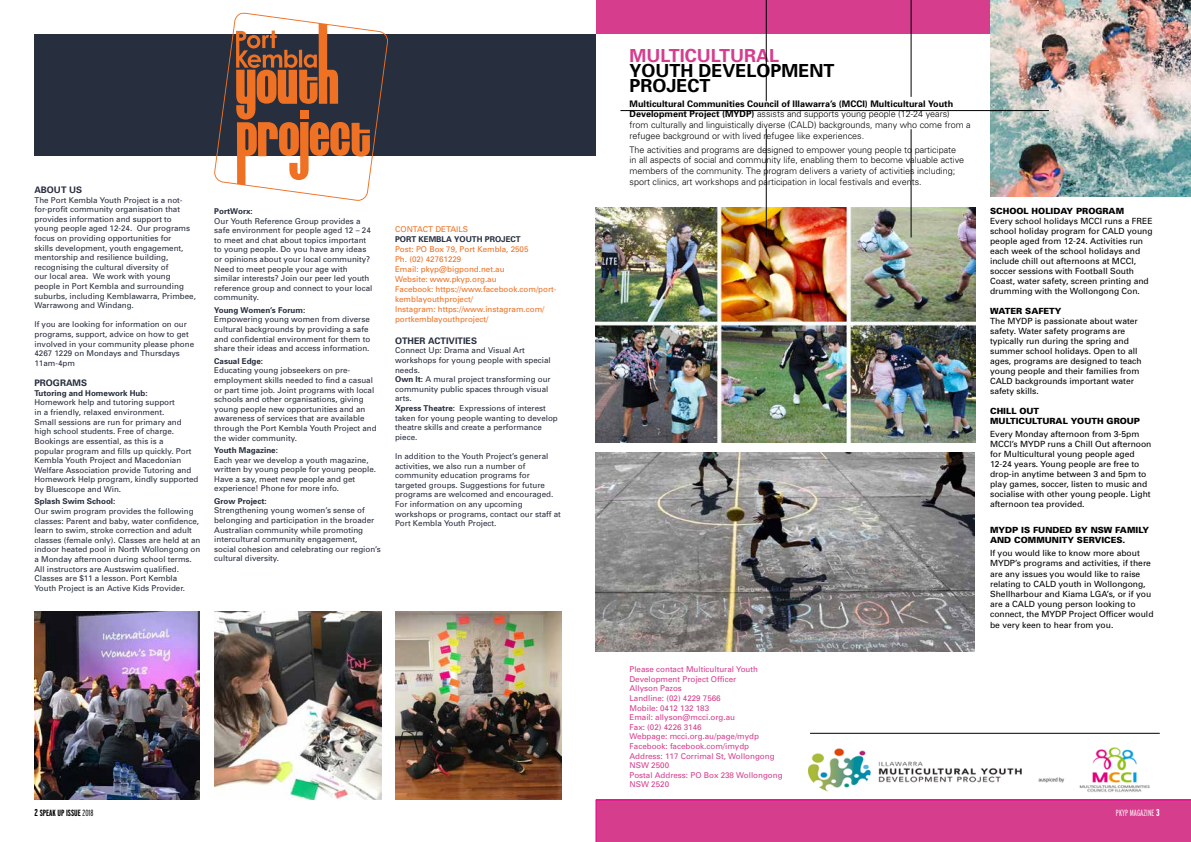
<style>
.page{position:relative;width:1191px;height:842px;background:#fff}
.page>*{position:absolute;margin:0;border:0;box-sizing:border-box;transform-origin:0 0}
.t1{font:700 18px/15px "Univers";color:#000}
.t2{font:700 18px "Univers";color:#d63d8d}
.t3{font:300 9px/10.8px "Univers";color:#000}
.t4{font:700 9px "Univers";color:#262d3d}
.t5{font:700 extra-condensed 9px "Interstate";color:#000}
.t6{font:300 extra-condensed 9px "Interstate";color:#fff}
.t7{font:8.5px/10px "Univers";color:#000}
.t8{font:900 8.5px/10px "Univers";color:#000}
.t9{font:8px/9.6px "Univers";color:#262d3d}
.t10{font:8px/9.6px "Univers";color:#d63d8d}
.t11{font:8px/9.6px "Univers";color:#272e3d}
.t12{font:8px/10px "Univers";color:#ee7124}
.t13{font:700 8px "Univers";color:#262d3d}
.s1{font-weight:700}
.s2{font-size:10px}
.s3{font-weight:300}
.s4{font-weight:700;font-size:10px}
</style>
<div class="page">
<div style="left:34px;top:34px;width:561px;height:122px;background:#272e3d"></div>
<div style="left:595px;top:799px;width:596px;height:43px;background:#d63d8d"></div>
<svg style="left:214px;top:13px;width:174px;height:188px"></svg>
<img style="left:808px;top:747px;width:342px;height:45px">
<img style="left:595px;top:207px;width:380px;height:236px">
<img style="left:595px;top:452px;width:379px;height:199px">
<div style="left:596px;top:0;width:595px;height:34px;background:#d63d8d"></div>
<hr style="left:810px;top:733px;width:349px;height:1px;background:#000">
<img style="left:990px;top:0;width:201px;height:196px">
<img style="left:34px;top:611px;width:166px;height:188px">
<img style="left:214px;top:611px;width:167px;height:188px">
<img style="left:395px;top:611px;width:166px;height:188px">
<hr style="left:766px;top:0;width:1px;height:101px;background:#000">
<hr style="left:766px;top:128px;width:1px;height:109px;background:#000">
<hr style="left:911px;top:0;width:1px;height:97px;background:#000">
<hr style="left:911px;top:129px;width:1px;height:108px;background:#000">
<hr style="left:620px;top:110px;width:429px;height:1px;background:#000">
<p class="t4" style="left:34px;top:184px;width:49px">ABOUT US</p>
<p class="t9" style="left:34px;top:195px;width:163px">The Port Kembla Youth Project is a not&shy;for-profit community organisation that provides information and support to young people aged 12-24. Our programs focus on providing opportunities for<br>skills development, youth engagement, mentorship and resilience building, recognising the cultural diversity of<br>our local area. We work with young people in Port Kembla and surrounding suburbs, including Kemblawarra, Primbee, Warrawong and Windang.</p>
<p class="t9" style="left:34px;top:320px;width:161px">If you are looking for information on our programs, support, advice on how to get involved in your community please phone<br>4267 1229 on Mondays and Thursdays<br>11am-4pm</p>
<p class="t4" style="left:34px;top:377px;width:54px">PROGRAMS</p>
<p class="t13" style="left:34px;top:388px;width:115px">Tutoring and Homework Hub:</p>
<p class="t9" style="left:34px;top:398px;width:166px">Homework help and tutoring support<br>in a friendly, relaxed environment.<br>Small sessions are run for primary and high school students. Free of charge.<br>Bookings are essential, as this is a<br>popular program and fills up quickly. Port Kembla Youth Project and Macedonian Welfare Association provide Tutoring and Homework Help program, kindly supported by Bluescope and Win.</p>
<p class="t13" style="left:34px;top:496px;width:82px">Splash Swim School:</p>
<p class="t9" style="left:34px;top:506px;width:167px">Our swim program provides the following classes: Parent and baby, water confidence, learn to swim, stroke correction and adult classes (female only). Classes are held at an indoor heated pool in North Wollongong on a Monday afternoon during school terms.<br>All instructors are Austswim qualified.<br>Classes are $11 a lesson. Port Kembla Youth Project is an Active Kids Provider.</p>
<p class="t13" style="left:214px;top:206px;width:40px">PortWorx:</p>
<p class="t9" style="left:214px;top:216px;width:160px">Our Youth Reference Group provides a safe environment for people aged 12 – 24 to meet and chat about topics important to young people. Do you have any ideas or opinions about your local community?<br>Need to meet people your age with similar interests? Join our peer led youth reference group and connect to your local community.</p>
<p class="t13" style="left:214px;top:305px;width:92px">Young Women’s Forum:</p>
<p class="t9" style="left:214px;top:315px;width:158px">Empowering young women from diverse cultural backgrounds by providing a safe and confidential environment for them to share their ideas and access information.</p>
<p class="t13" style="left:214px;top:356px;width:50px">Casual Edge:</p>
<p class="t9" style="left:214px;top:365px;width:164px">Educating young jobseekers on pre&shy;employment skills needed to find a casual or part time job. Joint programs with local schools and other organisations, giving young people new opportunities and an awareness of services that are available through the Port Kembla Youth Project and the wider community.</p>
<p class="t13" style="left:214px;top:445px;width:65px">Youth Magazine:</p>
<p class="t9" style="left:214px;top:455px;width:163px">Each year we develop a youth magazine, written by young people for young people.<br>Have a say, meet new people and get experience! Phone for more info.</p>
<p class="t13" style="left:214px;top:496px;width:54px">Grow Project:</p>
<p class="t9" style="left:214px;top:506px;width:168px">Strengthening young women’s sense of belonging and participation in the broader Australian community while promoting intercultural community engagement, social cohesion and celebrating our region’s cultural diversity.</p>
<p class="t12" style="left:395px;top:224px;width:75px">CONTACT DETAILS</p>
<p class="t13" style="left:395px;top:234px;width:127px">PORT KEMBLA YOUTH PROJECT</p>
<p class="t12" style="left:395px;top:244px;width:163px">Post: PO Box 79, Port Kembla, 2505<br>Ph. (02) 42761229<br>Email: pkyp@bigpond.net.au<br>Website: www.pkyp.org.au<br>Facebook: https://www.facebook.com/port&shy;kemblayouthproject/<br>Instagram: https://www.instagram.com/ portkemblayouthproject/</p>
<p class="t4" style="left:395px;top:335px;width:84px">OTHER ACTIVITIES</p>
<p class="t9" style="left:395px;top:346px;width:164px">Connect Up: Drama and Visual Art workshops for young people with special needs.<br><span class="s1">Own It:</span> A mural project transforming our community public spaces through visual arts.<br><span class="s1">Xpress Theatre:</span> Expressions of interest taken for young people wanting to develop theatre skills and create a performance piece.</p>
<p class="t11" style="left:395px;top:451px;width:167px">In addition to the Youth Project’s general activities, we also run a number of community education programs for targeted groups. Suggestions for future programs are welcomed and encouraged.<br>For information on any upcoming workshops or programs, contact our staff at Port Kembla Youth Project.</p>
<h1 class="t2" style="left:629px;top:44px;width:151px">MULTICULTURAL</h1>
<h1 class="t1" style="left:629px;top:62px;width:207px">YOUTH DEVELOPMENT<br>PROJECT</h1>
<p class="t3" style="left:629px;top:98px;width:343px"><span class="s1">Multicultural Communities Council of Illawarra’s (MCCI) Multicultural Youth Development Project (MYDP)</span> assists and supports young people (12-24 years) from culturally and linguistically diverse (CALD) backgrounds, many who come from a refugee background or with lived refugee like experiences.</p>
<p class="t3" style="left:629px;top:144px;width:336px">The activities and programs are designed to empower young people to participate in all aspects of social and community life, enabling them to become valuable active members of the community. The program delivers a variety of activities including; sport clinics, art workshops and participation in local festivals and events.</p>
<p class="t10" style="left:629px;top:664px;width:155px">Please contact Multicultural Youth<br>Development Project Officer<br>Allyson Pazos<br>Landline: (02) 4229 7566<br>Mobile: 0412 132 183<br>Email: allyson@mcci.org.au<br>Fax: (02) 4226 3146<br>Webpage: mcci.org.au/page/mydp<br>Facebook: facebook.com/imydp<br>Address: 117 Corrimal St, Wollongong<br>NSW 2500<br>Postal Address: PO Box 238 Wollongong<br>NSW 2520</p>
<p class="t8" style="left:990px;top:206px;width:136px">SCHOOL HOLIDAY PROGRAM</p>
<p class="t7" style="left:990px;top:216px;width:164px">Every school holidays MCCI runs a FREE school holiday program for CALD young people aged from 12-24. Activities run each week of the school holidays and include chill out afternoons at MCCI, soccer sessions with Football South Coast, water safety, screen printing and drumming with the Wollongong Con.</p>
<p class="t8" style="left:990px;top:306px;width:73px">WATER SAFETY</p>
<p class="t7" style="left:990px;top:316px;width:153px">The MYDP is passionate about water safety. Water safety programs are typically run during the spring and summer school holidays. Open to all ages, programs are designed to teach young people and their families from<br>CALD backgrounds important water safety skills.</p>
<p class="t8" style="left:990px;top:406px;width:151px">CHILL OUT<br>MULTICULTURAL YOUTH GROUP</p>
<p class="t7" style="left:990px;top:429px;width:163px">Every Monday afternoon from 3-5pm MCCI’s MYDP runs a Chill Out afternoon for Multicultural young people aged 12-24 years. Young people are free to drop-in anytime between 3 and 5pm to play games, soccer, listen to music and socialise with other young people. Light afternoon tea provided.</p>
<p class="t8" style="left:990px;top:525px;width:161px">MYDP IS FUNDED BY NSW FAMILY<br>AND COMMUNITY SERVICES.</p>
<p class="t7" style="left:990px;top:548px;width:165px">If you would like to know more about MYDP’s programs and activities, if there are any issues you would like to raise relating to CALD youth in Wollongong, Shellharbour and Kiama LGA’s, or if you are a CALD young person looking to connect, the MYDP Project Officer would be very keen to hear from you.</p>
<p class="t5" style="left:34px;top:808px;width:60px"><span class="s2">2</span> SPEAK UP ISSUE <span class="s3">2018</span></p>
<p class="t6" style="left:1116px;top:808px;width:45px">PKYP MAGAZINE <span class="s4">3</span></p>
</div>
